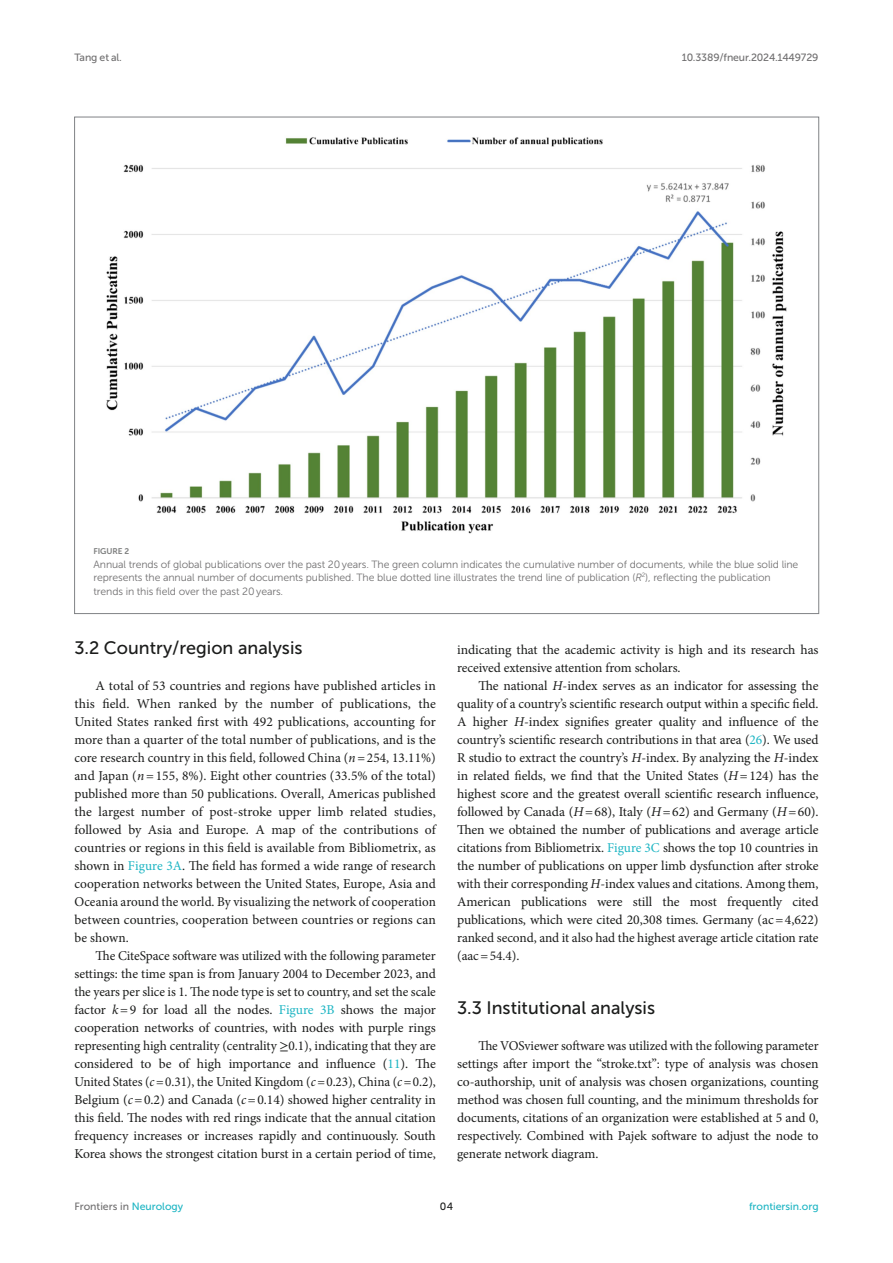
<style>
.page{position:relative;width:893px;height:1263px;background:#fff}
.page>*{position:absolute;margin:0;border:0;box-sizing:border-box;transform-origin:0 0}
.HEAD_2{font:18px "Museo Sans 500";color:#1b1c1b}
.TEXT{font:13.5px/18px "Minion Pro";letter-spacing:-.005em;color:#1b1c1b;text-align:justify}
.TEXT_FLUSH{font:13.5px/18px "Minion Pro";letter-spacing:-.005em;color:#1b1c1b;text-align:justify}
.FIG_LEG{font:10.5px/13.5px "Museo Sans 300";letter-spacing:-.01em;color:#706f70}
.t1{font:10.5px "Museo Sans 500";letter-spacing:-.015em;color:#706f70}
.t2{font:10.5px "Museo Sans 500";color:#1db5c3}
.t3{font:10.5px "Museo Sans 500";color:#1b1c1b}
.FIG_HD{font:8.25px "Museo Sans 700";letter-spacing:-.01em;color:#7e7f7f}
.s1{font-style:italic}
.s2{color:#1db5c3}
.s3{font-family:"STIX General"}
</style>
<div class="page">
<img style="left:106px;top:137px;width:681px;height:397px">
<p class="t1" style="left:74px;top:51px;width:49px">Tang et al.</p>
<p class="t1" style="left:682px;top:51px;width:138px">10.3389/fneur.2024.1449729</p>
<p class="FIG_HD" style="left:94px;top:547px;width:37px">FIGURE 2</p>
<p class="FIG_LEG" style="left:94px;top:557px;width:706px">Annual trends of global publications over the past 20 years. The green column indicates the cumulative number of documents, while the blue solid line represents the annual number of documents published. The blue dotted line illustrates the trend line of publication (<span class="s1">R</span><sup>2</sup>), reflecting the publication trends in this field over the past 20 years.</p>
<p class="HEAD_2" style="left:74px;top:638px;width:230px">3.2 Country/region analysis</p>
<p class="TEXT_FLUSH" style="left:74px;top:677px;width:363px;text-indent:21px">A total of 53 countries and regions have published articles in this field. When ranked by the number of publications, the United States ranked first with 492 publications, accounting for more than a quarter of the total number of publications, and is the core research country in this field, followed China (<span class="s1">n</span>=254, 13.11%) and Japan (<span class="s1">n</span>=155, 8%). Eight other countries (33.5% of the total) published more than 50 publications. Overall, Americas published the largest number of post-stroke upper limb related studies, followed by Asia and Europe. A map of the contributions of countries or regions in this field is available from Bibliometrix, as shown in <span class="s2">Figure 3A</span>. The field has formed a wide range of research cooperation networks between the United States, Europe, Asia and Oceania around the world. By visualizing the network of cooperation between countries, cooperation between countries or regions can be shown.</p>
<p class="TEXT" style="left:74px;top:947px;width:363px;text-indent:21px">The CiteSpace software was utilized with the following parameter settings: the time span is from January 2004 to December 2023, and the years per slice is 1. The node type is set to country, and set the scale factor <span class="s1">k</span>=9 for load all the nodes. <span class="s2">Figure 3B</span> shows the major cooperation networks of countries, with nodes with purple rings representing high centrality (centrality <span class="s3">≥</span>0.1), indicating that they are considered to be of high importance and influence (<span class="s2">11</span>). The United States (<span class="s1">c</span>=0.31), the United Kingdom (<span class="s1">c</span>=0.23), China (<span class="s1">c</span>=0.2), Belgium (<span class="s1">c</span>=0.2) and Canada (<span class="s1">c</span>=0.14) showed higher centrality in this field. The nodes with red rings indicate that the annual citation frequency increases or increases rapidly and continuously. South Korea shows the strongest citation burst in a certain period of time,</p>
<p class="TEXT" style="left:457px;top:641px;width:363px">indicating that the academic activity is high and its research has received extensive attention from scholars.</p>
<p class="TEXT" style="left:457px;top:677px;width:363px;text-indent:21px">The national <span class="s1">H</span>-index serves as an indicator for assessing the quality of a country’s scientific research output within a specific field.<br>A higher <span class="s1">H</span>-index signifies greater quality and influence of the country’s scientific research contributions in that area (<span class="s2">26</span>). We used R studio to extract the country’s <span class="s1">H</span>-index. By analyzing the <span class="s1">H</span>-index in related fields, we find that the United States (<span class="s1">H</span>=124) has the highest score and the greatest overall scientific research influence, followed by Canada (<span class="s1">H</span>=68), Italy (<span class="s1">H</span>=62) and Germany (<span class="s1">H</span>=60).<br>Then we obtained the number of publications and average article citations from Bibliometrix. <span class="s2">Figure 3C</span> shows the top 10 countries in the number of publications on upper limb dysfunction after stroke with their corresponding <span class="s1">H</span>-index values and citations. Among them, American publications were still the most frequently cited publications, which were cited 20,308 times. Germany (ac=4,622) ranked second, and it also had the highest average article citation rate (aac=54.4).</p>
<p class="HEAD_2" style="left:457px;top:998px;width:200px">3.3 Institutional analysis</p>
<p class="TEXT_FLUSH" style="left:457px;top:1037px;width:363px;text-indent:21px">The VOSviewer software was utilized with the following parameter settings after import the “stroke.txt”: type of analysis was chosen co-authorship, unit of analysis was chosen organizations, counting method was chosen full counting, and the minimum thresholds for documents, citations of an organization were established at 5 and 0, respectively. Combined with Pajek software to adjust the node to generate network diagram.</p>
<p class="t1" style="left:74px;top:1200px;width:110px">Frontiers in <span class="s2">Neurology</span></p>
<p class="t3" style="left:440px;top:1200px;width:15px">04</p>
<p class="t2" style="left:749px;top:1200px;width:71px">frontiersin.org</p>
</div>
